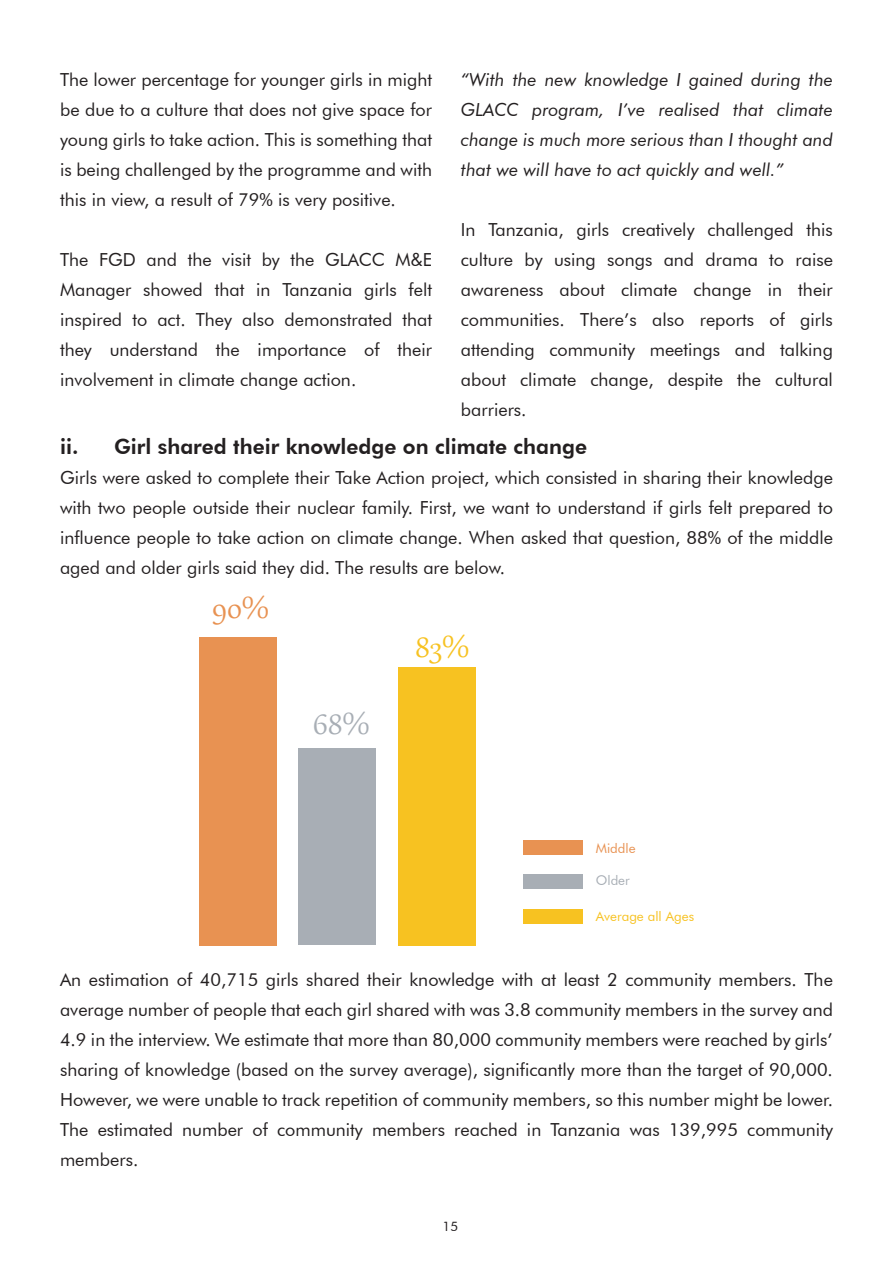
<style>
.page{position:relative;width:893px;height:1263px;background:#fff}
.page>*{position:absolute;margin:0;border:0;box-sizing:border-box;transform-origin:0 0}
.t1{font:37.65px "Gabriola";color:#e89252}
.t2{font:37.65px "Gabriola";color:#a8aeb5}
.t3{font:37.65px "Gabriola";color:#f7c221}
.t4{font:800 21px "Futura BT";color:#231f20}
.t5{font:18px/30px "Futura BT";color:#231f20;text-align:justify}
.t6{font:italic 18px/30px "Futura BT";color:#231f20;text-align:justify}
.t7{font:13.35px "Futura BT";color:#f7c221}
.t8{font:13.35px "Futura BT";color:#e89252}
.t9{font:13.35px "Futura BT";color:#a8aeb5}
.t10{font:13.2px "Futura BT";color:#231f20}
</style>
<div class="page">
<div style="left:523px;top:841px;width:60px;height:14px;background:#e89252"></div>
<div style="left:523px;top:874px;width:60px;height:14px;background:#a8aeb5"></div>
<div style="left:523px;top:909px;width:60px;height:15px;background:#f7c221"></div>
<div style="left:199px;top:637px;width:77px;height:308px;background:#e89252"></div>
<div style="left:299px;top:749px;width:77px;height:196px;background:#a8aeb5"></div>
<div style="left:399px;top:667px;width:77px;height:278px;background:#f7c221"></div>
<p class="t5" style="left:60px;top:64px;width:374px">The lower percentage for younger girls in might be due to a culture that does not give space for young girls to take action. This is something that is being challenged by the programme and with this in view, a result of 79% is very positive.</p>
<p class="t5" style="left:60px;top:244px;width:374px">The FGD and the visit by the GLACC M&amp;E Manager showed that in Tanzania girls felt inspired to act. They also demonstrated that they understand the importance of their involvement in climate change action.</p>
<p class="t6" style="left:461px;top:64px;width:374px">“With the new knowledge I gained during the GLACC program, I’ve realised that climate change is much more serious than I thought and that we will have to act quickly and well.”</p>
<p class="t5" style="left:461px;top:214px;width:374px">In Tanzania, girls creatively challenged this culture by using songs and drama to raise awareness about climate change in their communities. There’s also reports of girls attending community meetings and talking about climate change, despite the cultural barriers.</p>
<p class="t4" style="left:60px;top:434px;width:528px">ii. Girl shared their knowledge on climate change</p>
<p class="t5" style="left:60px;top:463px;width:774px">Girls were asked to complete their Take Action project, which consisted in sharing their knowledge with two people outside their nuclear family. First, we want to understand if girls felt prepared to influence people to take action on climate change. When asked that question, 88% of the middle aged and older girls said they did. The results are below.</p>
<h1 class="t1" style="left:212px;top:582px;width:59px">90%</h1>
<h1 class="t2" style="left:313px;top:699px;width:58px">68%</h1>
<h1 class="t3" style="left:415px;top:622px;width:55px">83%</h1>
<p class="t8" style="left:596px;top:840px;width:41px">Middle</p>
<p class="t9" style="left:596px;top:872px;width:36px">Older</p>
<p class="t7" style="left:596px;top:908px;width:100px">Average all Ages</p>
<p class="t5" style="left:60px;top:964px;width:774px">An estimation of 40,715 girls shared their knowledge with at least 2 community members. The average number of people that each girl shared with was 3.8 community members in the survey and 4.9 in the interview. We estimate that more than 80,000 community members were reached by girls’ sharing of knowledge (based on the survey average), significantly more than the target of 90,000.<br>However, we were unable to track repetition of community members, so this number might be lower.<br>The estimated number of community members reached in Tanzania was 139,995 community members.</p>
<p class="t10" style="left:443px;top:1218px;width:17px">15</p>
</div>
